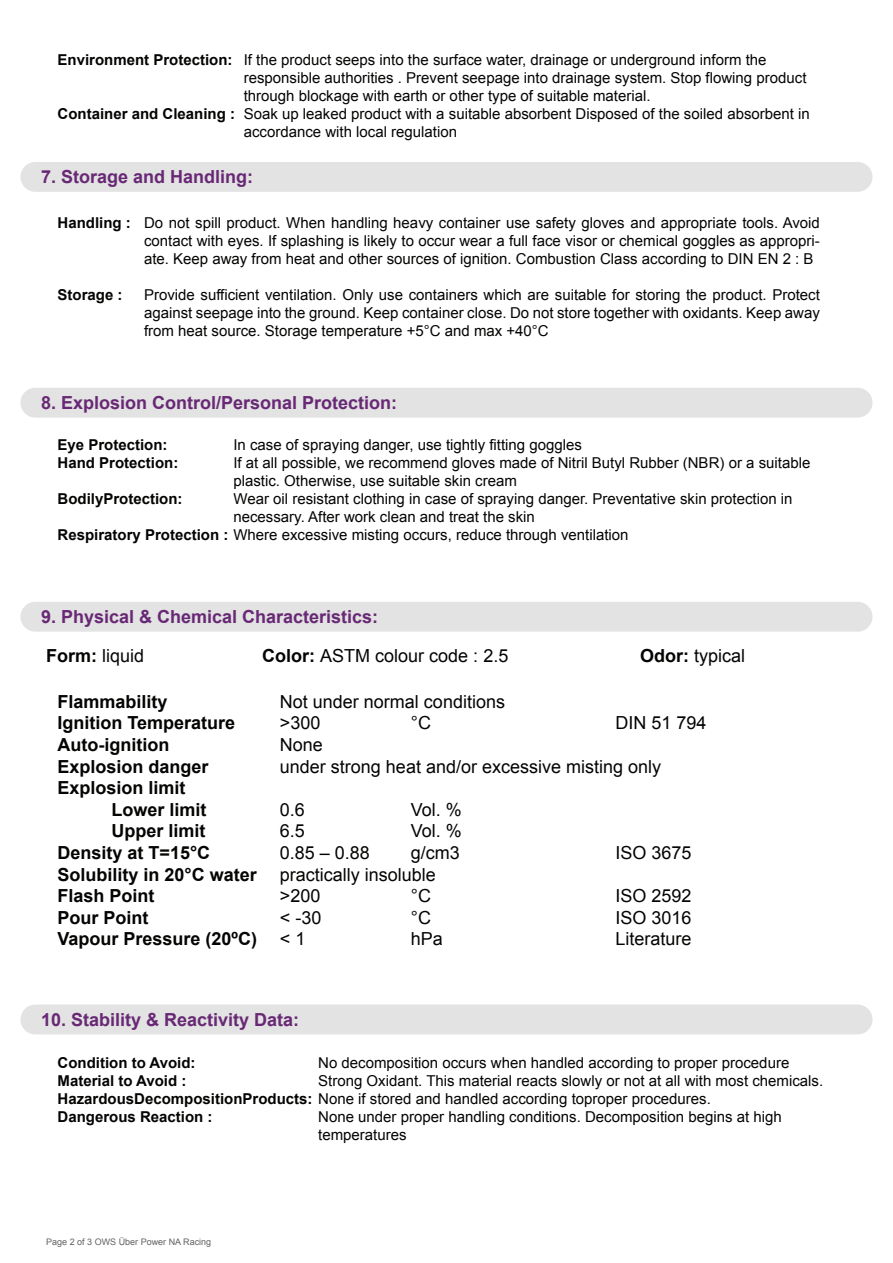
<style>
.page{position:relative;width:893px;height:1263px;background:#fff}
.page>*{position:absolute;margin:0;border:0;box-sizing:border-box;transform-origin:0 0}
.t1{font:18px/21.6px "Arial";color:#040503}
.t2{font:700 18px "Arial";color:#040503}
.t3{font:700 18px "Arial";color:#682875}
.t4{font:15px/18px "Arial";color:#040503}
.t5{font:700 15px/18px "Arial";color:#040503}
.t6{font:9px "Arial";color:#636263}
.s1{font-weight:700}
.s2{font-weight:400}
</style>
<div class="page">
<div style="left:20px;top:162px;width:852px;height:30px;background:#e2e3e2;border-radius:15px"></div>
<div style="left:20px;top:388px;width:852px;height:30px;background:#e2e3e2;border-radius:15px"></div>
<div style="left:20px;top:602px;width:852px;height:30px;background:#e2e3e2;border-radius:15px"></div>
<div style="left:20px;top:1004px;width:852px;height:30px;background:#e2e3e2;border-radius:15px"></div>
<p class="t5" style="left:58px;top:51px;width:177px">Environment Protection:</p>
<p class="t5" style="left:58px;top:105px;width:179px">Container and Cleaning :</p>
<p class="t4" style="left:244px;top:51px;width:568px">If the product seeps into the surface water, drainage or underground inform the responsible authorities . Prevent seepage into drainage system. Stop flowing product through blockage with earth or other type of suitable material.<br>Soak up leaked product with a suitable absorbent Disposed of the soiled absorbent in accordance with local regulation</p>
<p class="t3" style="left:41px;top:165px;width:214px">7. Storage and Handling:</p>
<p class="t5" style="left:58px;top:214px;width:75px">Handling :</p>
<p class="t5" style="left:58px;top:286px;width:67px">Storage :</p>
<p class="t4" style="left:144px;top:214px;width:677px;text-align:justify">Do not spill product. When handling heavy container use safety gloves and appropriate tools. Avoid contact with eyes. If splashing is likely to occur wear a full face visor or chemical goggles as appropri&shy;ate. Keep away from heat and other sources of ignition. Combustion Class according to DIN EN 2 : B</p>
<p class="t4" style="left:144px;top:286px;width:677px;text-align:justify">Provide sufficient ventilation. Only use containers which are suitable for storing the product. Protect against seepage into the ground. Keep container close. Do not store together with oxidants. Keep away from heat source. Storage temperature +5°C and max +40°C</p>
<p class="t3" style="left:41px;top:390px;width:358px">8. Explosion Control/Personal Protection:</p>
<p class="t4" style="left:233px;top:436px;width:578px">In case of spraying danger, use tightly fitting goggles<br>If at all possible, we recommend gloves made of Nitril Butyl Rubber (NBR) or a suitable plastic. Otherwise, use suitable skin cream<br>Wear oil resistant clothing in case of spraying danger. Preventative skin protection in necessary. After work clean and treat the skin</p>
<p class="t5" style="left:58px;top:436px;width:122px">Eye Protection:<br>Hand Protection:</p>
<p class="t5" style="left:58px;top:490px;width:127px">BodilyProtection:</p>
<p class="t4" style="left:58px;top:526px;width:573px"><span class="s1">Respiratory Protection :</span> Where excessive misting occurs, reduce through ventilation</p>
<p class="t3" style="left:41px;top:604px;width:339px">9. Physical &amp; Chemical Characteristics:</p>
<p class="t1" style="left:46px;top:645px;width:100px"><span class="s1">Form:</span> liquid</p>
<p class="t1" style="left:262px;top:645px;width:248px"><span class="s1">Color:</span> ASTM colour code : 2.5</p>
<p class="t1" style="left:640px;top:645px;width:107px"><span class="s1">Odor:</span> typical</p>
<p class="t2" style="left:58px;top:690px;width:112px">Flammability</p>
<p class="t2" style="left:58px;top:711px;width:179px">Ignition Temperature</p>
<p class="t2" style="left:58px;top:733px;width:113px">Auto-ignition</p>
<p class="t2" style="left:58px;top:754px;width:153px">Explosion danger</p>
<p class="t2" style="left:58px;top:776px;width:130px">Explosion limit</p>
<p class="t2" style="left:112px;top:798px;width:97px">Lower limit</p>
<p class="t2" style="left:112px;top:819px;width:96px">Upper limit</p>
<p class="t2" style="left:58px;top:841px;width:154px">Density at T=15°C</p>
<p class="t2" style="left:58px;top:862px;width:201px">Solubility in 20°C water</p>
<p class="t2" style="left:58px;top:884px;width:99px">Flash Point</p>
<p class="t2" style="left:58px;top:906px;width:93px">Pour Point</p>
<p class="t2" style="left:58px;top:927px;width:201px">Vapour Pressure (20ºC)</p>
<p class="t1" style="left:280px;top:691px;width:383px">Not under normal conditions<br>&gt;300<br>None<br>under strong heat and/or excessive misting only</p>
<p class="t1" style="left:280px;top:799px;width:158px">0.6<br>6.5<br>0.85 – 0.88 practically insoluble &gt;200<br>&lt; -30<br>&lt; 1</p>
<p class="t1" style="left:411px;top:712px;width:22px">°C</p>
<p class="t1" style="left:615px;top:712px;width:93px">DIN 51 794</p>
<p class="t1" style="left:411px;top:799px;width:53px;text-align:justify">Vol. % Vol. % g/cm3</p>
<p class="t1" style="left:411px;top:885px;width:34px">°C °C hPa</p>
<p class="t1" style="left:615px;top:842px;width:78px">ISO 3675</p>
<p class="t1" style="left:615px;top:885px;width:78px;text-align:justify">ISO 2592<br>ISO 3016<br>Literature</p>
<p class="t3" style="left:41px;top:1007px;width:260px">10. Stability &amp; Reactivity Data:</p>
<p class="t5" style="left:58px;top:1054px;width:655px">Condition to Avoid:<br>Material to Avoid :<br>HazardousDecompositionProducts: <span class="s2">None if stored and handled according toproper procedures.<br></span>Dangerous Reaction :</p>
<p class="t4" style="left:318px;top:1054px;width:506px">No decomposition occurs when handled according to proper procedure<br>Strong Oxidant. This material reacts slowly or not at all with most chemicals.</p>
<p class="t4" style="left:318px;top:1108px;width:465px">None under proper handling conditions. Decomposition begins at high temperatures</p>
<p class="t6" style="left:46px;top:1236px;width:167px">Page 2 of 3 OWS Über Power NA Racing</p>
</div>
